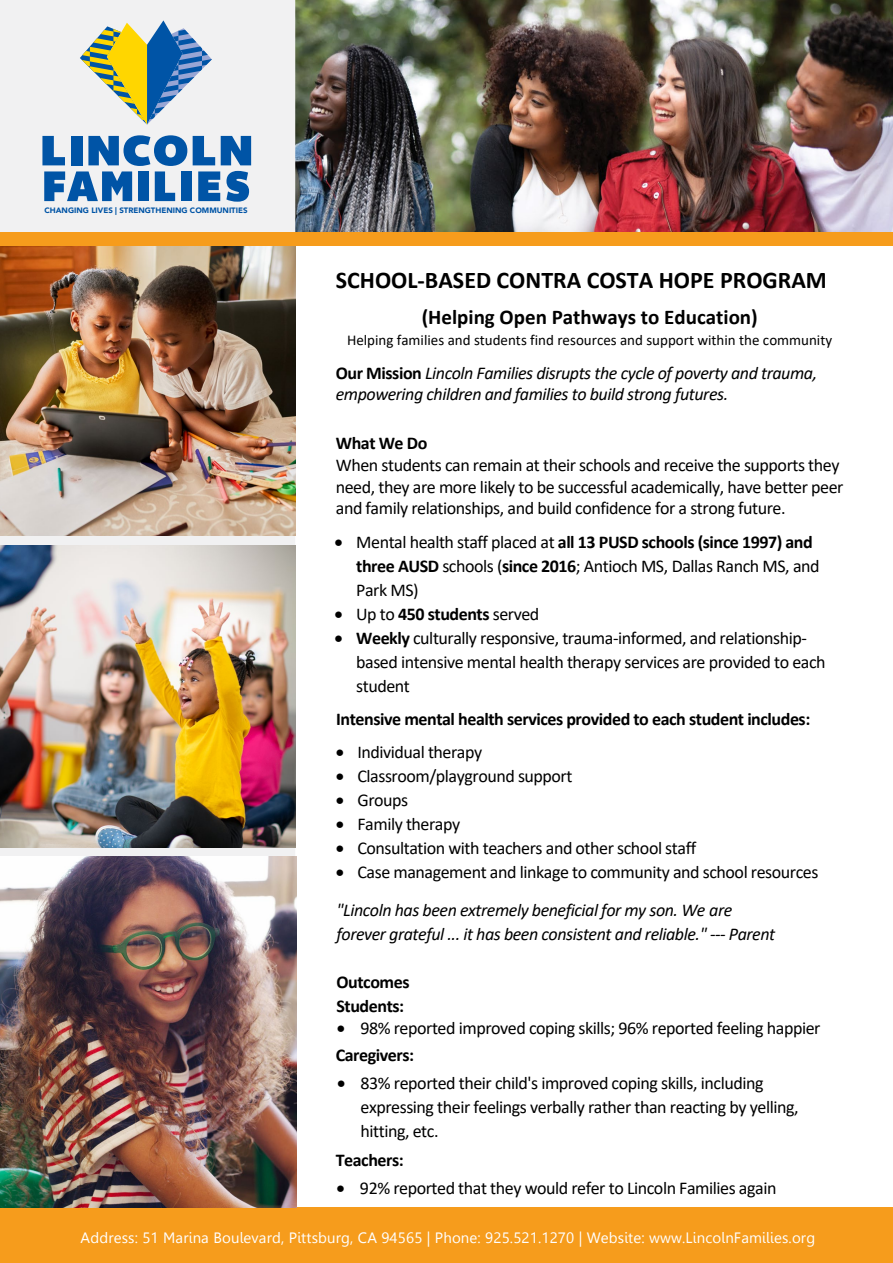
<style>
.page{position:relative;width:893px;height:1263px;background:#fff}
.page>*{position:absolute;margin:0;border:0;box-sizing:border-box;transform-origin:0 0}
.t1{font:700 24px "Calibri";color:#000}
.t2{font:700 21px "Calibri";color:#000}
.t3{font:18px/24px "Calibri";letter-spacing:-.025em;color:#000}
.t4{font:italic 18px/21.6px "Calibri";letter-spacing:-.025em;color:#000}
.t5{font:700 18px/24px "Calibri";letter-spacing:-.025em;color:#000}
.t6{font:15px "Leelawadee";letter-spacing:.01em;color:#fff}
.t7{font:15px "Calibri";color:#000}
.t8{font:900 7.8px "Avenir";color:#0054a6}
.s1{font-weight:700;font-style:normal}
.s2{font-weight:700}
.s3{font-weight:400}
.s4{font-style:italic}
</style>
<div class="page">
<img style="left:295px;top:0;width:598px;height:233px">
<div style="left:0;top:0;width:295px;height:856px;background:#f1f1f2"></div>
<div style="left:0;top:1208px;width:893px;height:55px;background:#f69c1c"></div>
<img style="left:0;top:856px;width:297px;height:352px">
<img style="left:0;top:246px;width:295px;height:289px">
<img style="left:0;top:545px;width:295px;height:302px">
<svg style="left:193px;top:136px;width:22px;height:29px"></svg>
<svg style="left:221px;top:136px;width:30px;height:29px"></svg>
<svg style="left:80px;top:20px;width:132px;height:105px"></svg>
<svg style="left:42px;top:135px;width:145px;height:66px"></svg>
<div style="left:182px;top:171px;width:10px;height:30px;background:#0054a6"></div>
<svg style="left:198px;top:171px;width:22px;height:30px"></svg>
<svg style="left:226px;top:171px;width:23px;height:31px"></svg>
<div style="left:0;top:233px;width:893px;height:13px;background:#f69c1c"></div>
<p class="t8" style="left:44px;top:204px;width:205px">CHANGING LIVES | STRENGTHENING COMMUNITIES</p>
<h1 class="t1" style="left:336px;top:263px;width:493px">SCHOOL-BASED CONTRA COSTA HOPE PROGRAM</h1>
<p class="t2" style="left:422px;top:302px;width:338px">(Helping Open Pathways to Education)</p>
<p class="t7" style="left:347px;top:330px;width:487px">Helping families and students find resources and support within the community</p>
<p class="t4" style="left:336px;top:361px;width:483px"><span class="s1">Our Mission</span> Lincoln Families disrupts the cycle of poverty and trauma, empowering children and families to build strong futures.</p>
<p class="t5" style="left:336px;top:431px;width:93px">What We Do</p>
<p class="t3" style="left:336px;top:454px;width:509px;line-height:21.6px">When students can remain at their schools and receive the supports they need, they are more likely to be successful academically, have better peer and family relationships, and build confidence for a strong future.</p>
<p class="t3" style="left:356px;top:529px;width:465px;text-indent:-22px">• Mental health staff placed at <span class="s2">all 13 PUSD schools (since 1997) and three AUSD</span> schools (<span class="s2">since 2016</span>; Antioch MS, Dallas Ranch MS, and<br>Park MS)</p>
<p class="t5" style="left:335px;top:601px;width:206px">• <span class="s3">Up to</span> 450 students <span class="s3">served</span></p>
<p class="t3" style="left:356px;top:625px;width:471px;text-indent:-22px">• <span class="s2">Weekly</span> culturally responsive, trauma-informed, and relationship&shy;based intensive mental health therapy services are provided to each student</p>
<p class="t5" style="left:336px;top:707px;width:476px">Intensive mental health services provided to each student includes:</p>
<p class="t3" style="left:336px;top:740px;width:148px">• Individual therapy</p>
<p class="t3" style="left:336px;top:763px;width:238px">• Classroom/playground support</p>
<p class="t3" style="left:336px;top:787px;width:74px">• Groups</p>
<p class="t3" style="left:336px;top:811px;width:126px">• Family therapy</p>
<p class="t3" style="left:336px;top:835px;width:362px">• Consultation with teachers and other school staff</p>
<p class="t3" style="left:336px;top:853px;width:484px;line-height:37.7px">• Case management and linkage to community and school resources <span class="s4">"Lincoln has been extremely beneficial for my son. We are</span></p>
<p class="t4" style="left:337px;top:922px;width:440px">forever grateful ... it has been consistent and reliable." --- Parent</p>
<p class="t5" style="left:337px;top:969px;width:75px">Outcomes<br>Students:</p>
<p class="t3" style="left:336px;top:1014px;width:486px;line-height:27px">• 98% reported improved coping skills; 96% reported feeling happier<br><span class="s2">Caregivers:</span></p>
<p class="t3" style="left:361px;top:1070px;width:439px;text-indent:-24px">• 83% reported their child's improved coping skills, including expressing their feelings verbally rather than reacting by yelling, hitting, etc.</p>
<p class="t5" style="left:336px;top:1147px;width:70px">Teachers:</p>
<p class="t3" style="left:336px;top:1175px;width:441px">• 92% reported that they would refer to Lincoln Families again</p>
<p class="t6" style="left:81px;top:1229px;width:736px">Address: 51 Marina Boulevard, Pittsburg, CA 94565 | Phone: 925.521.1270 | Website: www.LincolnFamilies.org</p>
</div>
